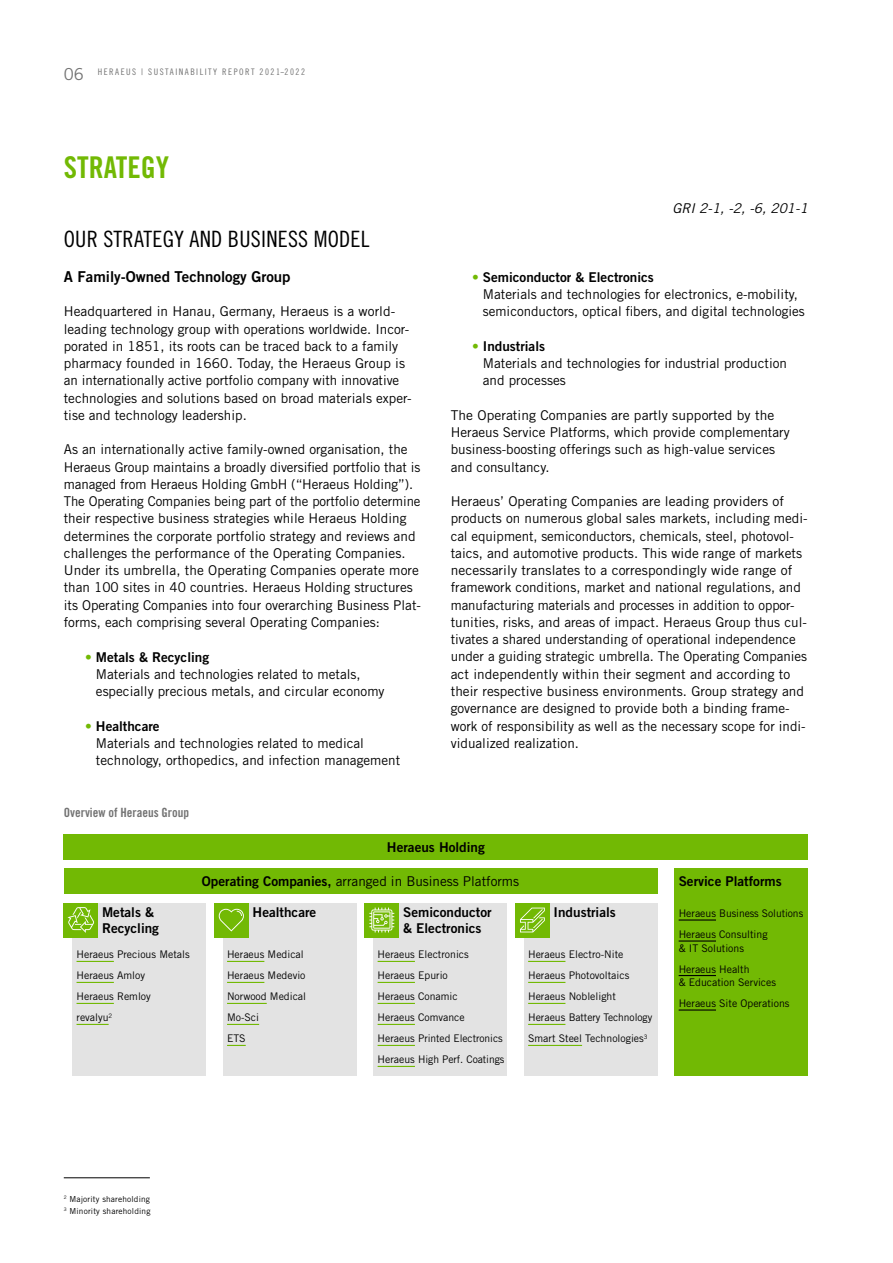
<style>
.page{position:relative;width:893px;height:1263px;background:#fff}
.page>*{position:absolute;margin:0;border:0;box-sizing:border-box;transform-origin:0 0}
.t1{font:30px "Trade Gothic LT Std Bd Cn 20";color:#72b904}
.t2{font:22.5px "Trade Gothic LT Std Cn 18";letter-spacing:.01em;color:#000}
.t3{font:15px "Trade Gothic LT Std Bd 2";color:#000}
.t4{font:13.5px/17.2px "Trade Gothic LT Std";color:#000}
.t5{font:13.5px/16.2px "Trade Gothic LT Std Bd 2";color:#000}
.t6{font:italic 13.5px "Trade Gothic LT Std";color:#000}
.t7{font:12.75px "Trade Gothic LT Std Bd Cn 20";color:#737373}
.t8{font:10.5px/21px "Trade Gothic LT Std";color:#000}
.t9{font:9px "Trade Gothic LT Std Cn 18";letter-spacing:.165em;color:#737373}
.t10{font:8.25px/12px "Trade Gothic LT Std";letter-spacing:.02em;color:#000}
.s1{font-family:"Trade Gothic LT Std";font-size:16.5px}
.s2{color:#72b904}
.s3{font-family:"Trade Gothic LT Std Bd 2"}
</style>
<div class="page">
<div style="left:674px;top:881px;width:134px;height:25px;background:#72b904"></div>
<div style="left:64px;top:834px;width:744px;height:25px;background:#72b904"></div>
<div style="left:64px;top:868px;width:593px;height:26px;background:#72b904"></div>
<div style="left:72px;top:903px;width:134px;height:172px;background:#e3e3e3"></div>
<hr style="left:77px;top:961px;width:37px;height:1px;background:#72b904">
<hr style="left:77px;top:982px;width:37px;height:1px;background:#72b904">
<hr style="left:77px;top:1003px;width:37px;height:1px;background:#72b904">
<hr style="left:77px;top:1024px;width:32px;height:1px;background:#72b904">
<div style="left:223px;top:903px;width:133px;height:172px;background:#e3e3e3"></div>
<hr style="left:227px;top:961px;width:37px;height:1px;background:#72b904">
<hr style="left:227px;top:982px;width:37px;height:1px;background:#72b904">
<hr style="left:227px;top:1003px;width:40px;height:1px;background:#72b904">
<hr style="left:227px;top:1024px;width:32px;height:1px;background:#72b904">
<svg style="left:227px;top:1045px;width:19px;height:1px"></svg>
<div style="left:373px;top:903px;width:134px;height:172px;background:#e3e3e3"></div>
<hr style="left:378px;top:961px;width:37px;height:1px;background:#72b904">
<hr style="left:378px;top:982px;width:37px;height:1px;background:#72b904">
<hr style="left:378px;top:1003px;width:37px;height:1px;background:#72b904">
<hr style="left:378px;top:1024px;width:37px;height:1px;background:#72b904">
<hr style="left:378px;top:1045px;width:37px;height:1px;background:#72b904">
<hr style="left:378px;top:1066px;width:37px;height:1px;background:#72b904">
<div style="left:524px;top:903px;width:133px;height:172px;background:#e3e3e3"></div>
<hr style="left:528px;top:961px;width:37px;height:1px;background:#72b904">
<hr style="left:528px;top:982px;width:37px;height:1px;background:#72b904">
<hr style="left:528px;top:1003px;width:37px;height:1px;background:#72b904">
<hr style="left:528px;top:1024px;width:37px;height:1px;background:#72b904">
<hr style="left:528px;top:1045px;width:54px;height:1px;background:#72b904">
<div style="left:674px;top:868px;width:134px;height:26px;background:#72b904"></div>
<div style="left:674px;top:903px;width:134px;height:172px;background:#72b904"></div>
<hr style="left:679px;top:919px;width:37px;height:1px;background:#000">
<hr style="left:679px;top:940px;width:37px;height:1px;background:#000">
<hr style="left:679px;top:975px;width:37px;height:1px;background:#000">
<hr style="left:679px;top:1009px;width:37px;height:1px;background:#000">
<div style="left:64px;top:903px;width:34px;height:34px;background:#72b904"></div>
<div style="left:214px;top:903px;width:34px;height:34px;background:#72b904"></div>
<div style="left:365px;top:903px;width:34px;height:34px;background:#72b904"></div>
<div style="left:515px;top:903px;width:34px;height:34px;background:#72b904"></div>
<svg style="left:67px;top:907px;width:27px;height:26px"></svg>
<svg style="left:219px;top:909px;width:25px;height:22px"></svg>
<svg style="left:369px;top:907px;width:25px;height:25px"></svg>
<svg style="left:520px;top:907px;width:25px;height:25px"></svg>
<hr style="left:64px;top:1177px;width:86px;height:1px;background:#000">
<p class="t9" style="left:64px;top:67px;width:243px"><span class="s1">06</span> HERAEUS | SUSTAINABILITY REPORT 2021-2022</p>
<h1 class="t1" style="left:64px;top:149px;width:107px">STRATEGY</h1>
<h2 class="t2" style="left:64px;top:226px;width:307px">OUR STRATEGY AND BUSINESS MODEL</h2>
<p class="t3" style="left:64px;top:267px;width:228px">A Family-Owned Technology Group</p>
<p class="t4" style="left:64px;top:303px;width:349px">Headquartered in Hanau, Germany, Heraeus is a world&shy;leading technology group with operations worldwide. Incor&shy;porated in 1851, its roots can be traced back to a family pharmacy founded in 1660. Today, the Heraeus Group is an internationally active portfolio company with innovative technologies and solutions based on broad materials exper&shy;tise and technology leadership.</p>
<p class="t4" style="left:64px;top:441px;width:359px">As an internationally active family-owned organisation, the Heraeus Group maintains a broadly diversified portfolio that is managed from Heraeus Holding GmbH (“Heraeus Holding”).<br>The Operating Companies being part of the portfolio determine their respective business strategies while Heraeus Holding determines the corporate portfolio strategy and reviews and challenges the performance of the Operating Companies.<br>Under its umbrella, the Operating Companies operate more than 100 sites in 40 countries. Heraeus Holding structures its Operating Companies into four overarching Business Plat&shy;forms, each comprising several Operating Companies:</p>
<p class="t5" style="left:85px;top:648px;width:126px"><span class="s2">•</span> Metals &amp; Recycling</p>
<p class="t4" style="left:96px;top:665px;width:290px">Materials and technologies related to metals, especially precious metals, and circular economy</p>
<p class="t5" style="left:85px;top:717px;width:76px"><span class="s2">•</span> Healthcare</p>
<p class="t4" style="left:96px;top:734px;width:306px">Materials and technologies related to medical technology, orthopedics, and infection management</p>
<p class="t7" style="left:64px;top:804px;width:127px">Overview of Heraeus Group</p>
<p class="t6" style="left:673px;top:200px;width:137px">GRI 2-1, -2, -6, 201-1</p>
<p class="t5" style="left:472px;top:269px;width:183px"><span class="s2">•</span> Semiconductor &amp; Electronics</p>
<p class="t4" style="left:483px;top:286px;width:323px">Materials and technologies for electronics, e-mobility, semiconductors, optical fibers, and digital technologies</p>
<p class="t5" style="left:472px;top:338px;width:75px"><span class="s2">•</span> Industrials</p>
<p class="t4" style="left:483px;top:355px;width:306px">Materials and technologies for industrial production and processes</p>
<p class="t4" style="left:451px;top:406px;width:340px">The Operating Companies are partly supported by the Heraeus Service Platforms, which provide complementary business-boosting offerings such as high-value services and consultancy.</p>
<p class="t4" style="left:451px;top:493px;width:359px">Heraeus’ Operating Companies are leading providers of products on numerous global sales markets, including medi&shy;cal equipment, semiconductors, chemicals, steel, photovol&shy;taics, and automotive products. This wide range of markets necessarily translates to a correspondingly wide range of framework conditions, market and national regulations, and manufacturing materials and processes in addition to oppor&shy;tunities, risks, and areas of impact. Heraeus Group thus cul&shy;tivates a shared understanding of operational independence under a guiding strategic umbrella. The Operating Companies act independently within their segment and according to their respective business environments. Group strategy and governance are designed to provide both a binding frame&shy;work of responsibility as well as the necessary scope for indi&shy;vidualized realization.</p>
<p class="t5" style="left:102px;top:904px;width:59px">Metals &amp;<br>Recycling</p>
<p class="t8" style="left:77px;top:944px;width:115px">Heraeus Precious Metals<br>Heraeus Amloy<br>Heraeus Remloy<br>revalyu<sup>2</sup></p>
<p class="t5" style="left:387px;top:838px;width:99px">Heraeus Holding</p>
<p class="t4" style="left:202px;top:872px;width:319px"><span class="s3">Operating Companies,</span> arranged in Business Platforms</p>
<p class="t5" style="left:253px;top:904px;width:65px">Healthcare</p>
<p class="t8" style="left:227px;top:944px;width:81px">Heraeus Medical<br>Heraeus Medevio<br>Norwood Medical<br>Mo-Sci<br>ETS</p>
<p class="t5" style="left:403px;top:904px;width:90px">Semiconductor &amp; Electronics</p>
<p class="t8" style="left:378px;top:944px;width:128px">Heraeus Electronics<br>Heraeus Epurio<br>Heraeus Conamic<br>Heraeus Comvance<br>Heraeus Printed Electronics<br>Heraeus High Perf. Coatings</p>
<p class="t5" style="left:554px;top:904px;width:64px">Industrials</p>
<p class="t8" style="left:528px;top:944px;width:126px">Heraeus Electro-Nite<br>Heraeus Photovoltaics<br>Heraeus Noblelight<br>Heraeus Battery Technology<br>Smart Steel Technologies<sup>3</sup></p>
<p class="t5" style="left:679px;top:873px;width:105px">Service Platforms</p>
<p class="t8" style="left:679px;top:903px;width:126px">Heraeus Business Solutions<br>Heraeus Consulting</p>
<p class="t8" style="left:679px;top:937px;width:72px">&amp; IT Solutions<br>Heraeus Health</p>
<p class="t8" style="left:679px;top:972px;width:112px">&amp; Education Services<br>Heraeus Site Operations</p>
<p class="t10" style="left:64px;top:1192px;width:88px"><sup>2</sup> Majority shareholding<br><sup>3</sup> Minority shareholding</p>
</div>
